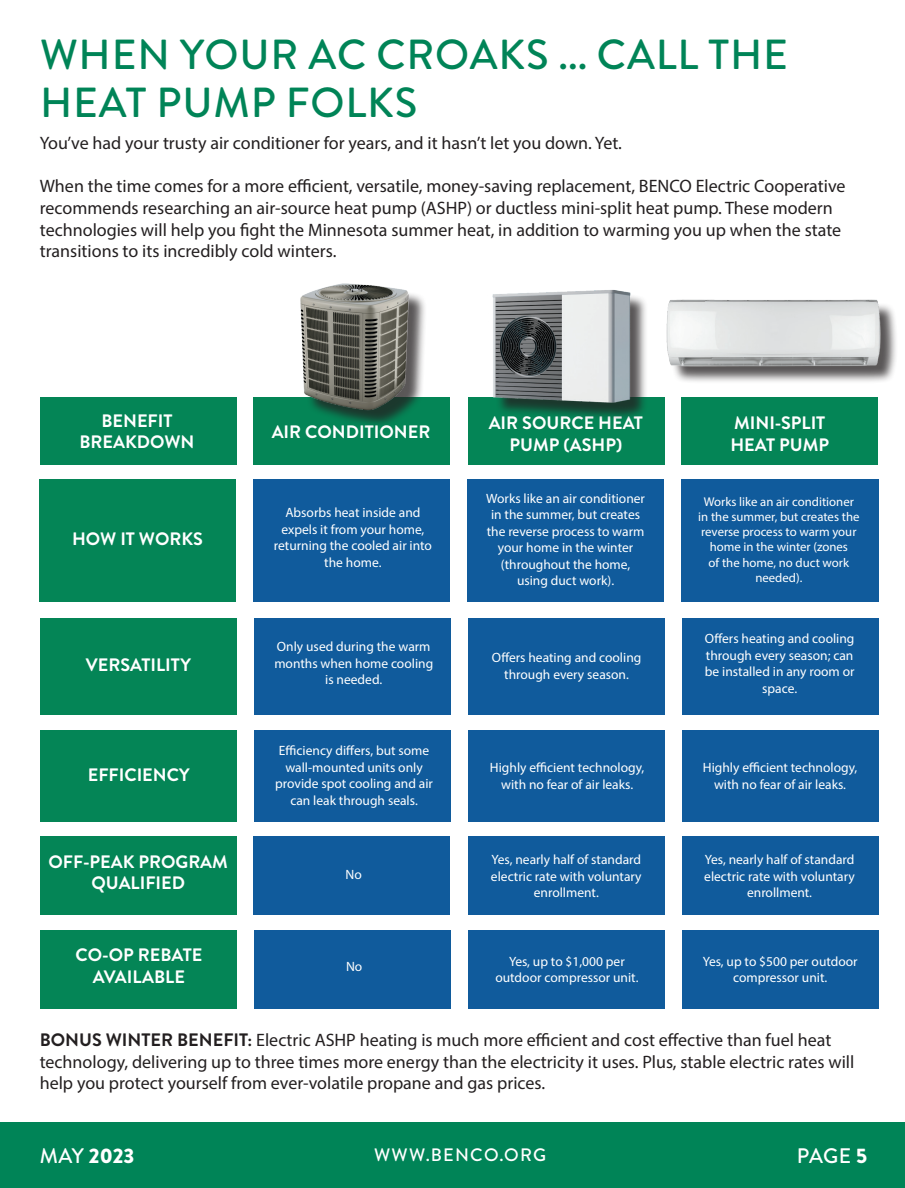
<style>
.page{position:relative;width:905px;height:1188px;background:#fff}
.page>*{position:absolute;margin:0;border:0;box-sizing:border-box;transform-origin:0 0}
.t1{font:500 42px/48px "Brandon Grotesque";letter-spacing:.02em;color:#008457}
.t2{font:900 21px "Brandon Grotesque";color:#fff}
.t3{font:500 21px "Brandon Grotesque";color:#fff}
.t4{font:18px/21.6px "Myriad Pro";color:#231f20}
.t5{font:700 18px/21.6px "Brandon Grotesque";color:#fff;text-align:center}
.t6{font:500 18px "Brandon Grotesque";letter-spacing:.07em;color:#fff}
.t7{font:13.5px/16.5px "Myriad Pro";color:#fff;text-align:center}
.t8{font:12.75px/15.3px "Myriad Pro";color:#fff;text-align:center}
.s1{font-family:"Brandon Grotesque";font-weight:700}
.s2{font-weight:500}
.s3{font-weight:900}
</style>
<div class="page">
<hr style="left:904px;top:617px;width:1px;height:109px;background:#008457">
<div style="left:0;top:1122px;width:904px;height:66px;background:#008457"></div>
<div style="left:39px;top:480px;width:197px;height:122px;background:#048556"></div>
<div style="left:40px;top:730px;width:197px;height:91px;background:#048556"></div>
<div style="left:40px;top:398px;width:196px;height:67px;background:#048556"></div>
<div style="left:253px;top:480px;width:196px;height:122px;background:#105b9c"></div>
<div style="left:254px;top:730px;width:196px;height:91px;background:#105b9c"></div>
<div style="left:253px;top:398px;width:197px;height:67px;background:#048556"></div>
<div style="left:468px;top:480px;width:196px;height:122px;background:#105b9c"></div>
<div style="left:468px;top:730px;width:197px;height:91px;background:#105b9c"></div>
<div style="left:467px;top:398px;width:197px;height:67px;background:#048556"></div>
<div style="left:680px;top:480px;width:198px;height:122px;background:#105b9c"></div>
<div style="left:682px;top:730px;width:196px;height:91px;background:#105b9c"></div>
<div style="left:681px;top:398px;width:197px;height:67px;background:#048556"></div>
<div style="left:303px;top:286px;width:124px;height:142px;background:#231f20;opacity:.75"></div>
<img style="left:296px;top:283px;width:119px;height:129px">
<div style="left:495px;top:292px;width:153px;height:129px;background:#231f20;opacity:.75"></div>
<img style="left:467px;top:290px;width:194px;height:122px">
<div style="left:669px;top:302px;width:229px;height:82px;background:#231f20;opacity:.75"></div>
<img style="left:658px;top:291px;width:231px;height:92px">
<div style="left:40px;top:618px;width:197px;height:97px;background:#048556"></div>
<div style="left:254px;top:618px;width:196px;height:97px;background:#105b9c"></div>
<div style="left:468px;top:618px;width:196px;height:97px;background:#105b9c"></div>
<div style="left:681px;top:618px;width:197px;height:97px;background:#105b9c"></div>
<div style="left:40px;top:837px;width:196px;height:78px;background:#048556"></div>
<div style="left:253px;top:837px;width:197px;height:78px;background:#105b9c"></div>
<div style="left:467px;top:837px;width:197px;height:78px;background:#105b9c"></div>
<div style="left:681px;top:837px;width:197px;height:78px;background:#105b9c"></div>
<div style="left:41px;top:931px;width:196px;height:78px;background:#048556"></div>
<div style="left:254px;top:931px;width:197px;height:78px;background:#105b9c"></div>
<div style="left:468px;top:931px;width:197px;height:78px;background:#105b9c"></div>
<div style="left:682px;top:931px;width:196px;height:78px;background:#105b9c"></div>
<p class="t1" style="left:40px;top:32px;width:749px">WHEN YOUR AC CROAKS ... CALL THE<br>HEAT PUMP FOLKS</p>
<p class="t4" style="left:40px;top:132px;width:583px">You’ve had your trusty air conditioner for years, and it hasn’t let you down. Yet.</p>
<p class="t4" style="left:40px;top:175px;width:807px">When the time comes for a more efficient, versatile, money-saving replacement, BENCO Electric Cooperative recommends researching an air-source heat pump (ASHP) or ductless mini-split heat pump. These modern technologies will help you fight the Minnesota summer heat, in addition to warming you up when the state transitions to its incredibly cold winters.</p>
<p class="t5" style="left:79px;top:410px;width:116px">BENEFIT<br>BREAKDOWN</p>
<p class="t5" style="left:72px;top:529px;width:132px">HOW IT WORKS</p>
<p class="t5" style="left:86px;top:655px;width:107px">VERSATILITY</p>
<p class="t5" style="left:88px;top:764px;width:103px">EFFICIENCY</p>
<p class="t5" style="left:49px;top:851px;width:181px">OFF-PEAK PROGRAM<br>QUALIFIED</p>
<p class="t5" style="left:75px;top:945px;width:128px">CO-OP REBATE<br>AVAILABLE</p>
<p class="t5" style="left:272px;top:422px;width:160px">AIR CONDITIONER</p>
<p class="t5" style="left:488px;top:413px;width:156px">AIR SOURCE HEAT<br>PUMP (ASHP)</p>
<p class="t5" style="left:730px;top:413px;width:100px;text-align:left">MINI-SPLIT<br>HEAT PUMP</p>
<p class="t7" style="left:274px;top:504px;width:160px">Absorbs heat inside and expels it from your home, returning the cooled air into the home.</p>
<p class="t7" style="left:486px;top:490px;width:160px">Works like an air conditioner in the summer, but creates the reverse process to warm your home in the winter (throughout the home, using duct work).</p>
<p class="t8" style="left:698px;top:493px;width:163px">Works like an air conditioner in the summer, but creates the reverse process to warm your home in the winter (zones<br>of the home, no duct work needed).</p>
<p class="t7" style="left:274px;top:638px;width:160px">Only used during the warm months when home cooling is needed.</p>
<p class="t7" style="left:492px;top:649px;width:151px">Offers heating and cooling through every season.</p>
<p class="t7" style="left:705px;top:630px;width:151px">Offers heating and cooling through every season; can be installed in any room or space.</p>
<p class="t7" style="left:275px;top:742px;width:159px">Efficiency differs, but some wall-mounted units only provide spot cooling and air can leak through seals.</p>
<p class="t7" style="left:345px;top:866px;width:18px">No</p>
<p class="t7" style="left:490px;top:759px;width:156px">Highly efficient technology, with no fear of air leaks.</p>
<p class="t7" style="left:702px;top:759px;width:156px">Highly efficient technology, with no fear of air leaks.</p>
<p class="t7" style="left:491px;top:851px;width:152px">Yes, nearly half of standard electric rate with voluntary enrollment.</p>
<p class="t7" style="left:704px;top:851px;width:152px">Yes, nearly half of standard electric rate with voluntary enrollment.</p>
<p class="t7" style="left:346px;top:958px;width:18px">No</p>
<p class="t7" style="left:495px;top:953px;width:145px">Yes, up to $1,000 per outdoor compressor unit.</p>
<p class="t7" style="left:702px;top:953px;width:156px">Yes, up to $500 per outdoor compressor unit.</p>
<p class="t4" style="left:40px;top:1029px;width:816px"><span class="s1">BONUS WINTER BENEFIT:</span> Electric ASHP heating is much more efficient and cost effective than fuel heat technology, delivering up to three times more energy than the electricity it uses. Plus, stable electric rates will help you protect yourself from ever-volatile propane and gas prices.</p>
<p class="t2" style="left:40px;top:1141px;width:96px"><span class="s2">MAY</span> 2023</p>
<p class="t6" style="left:374px;top:1142px;width:174px">WWW.BENCO.ORG</p>
<p class="t3" style="left:796px;top:1141px;width:72px">PAGE <span class="s3">5</span></p>
</div>
